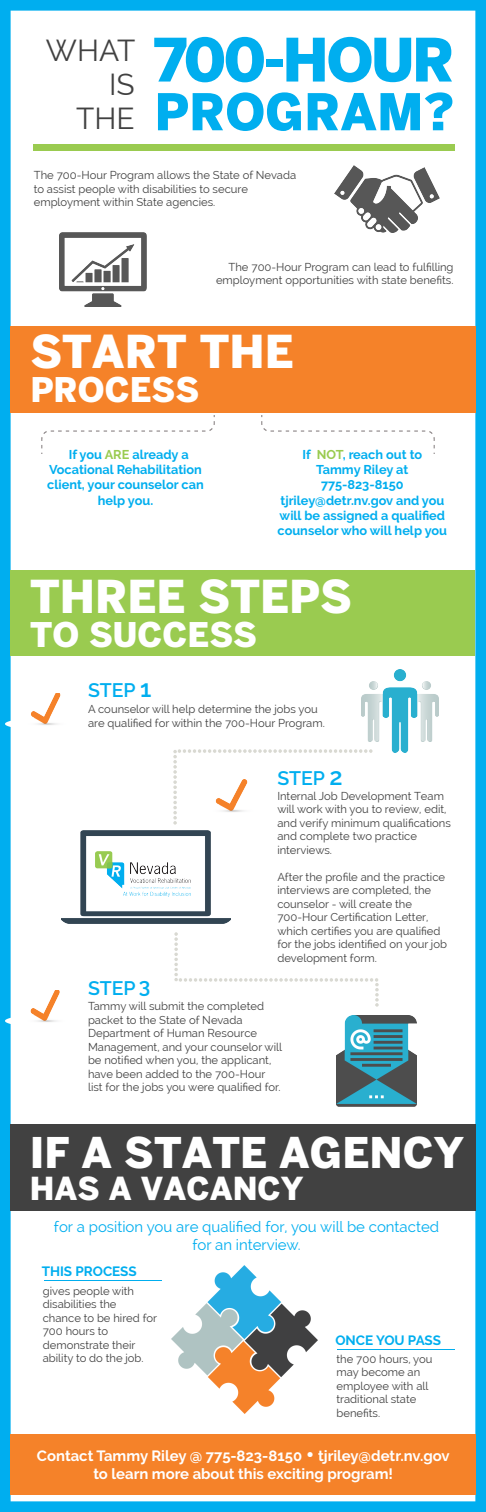
<style>
.page{position:relative;width:486px;height:1512px;background:#fff}
.page>*{position:absolute;margin:0;border:0;box-sizing:border-box;transform-origin:0 0}
.t1{font:900 59.25px "Benton Sans";letter-spacing:-.04em;color:#00aeef}
.t2{font:900 50.25px "Benton Sans";color:#00aeef}
.t3{font:900 45px "Benton Sans";color:#fff}
.t4{font:900 42px "Benton Sans";color:#fff}
.t5{font:900 33.75px "Benton Sans";color:#fff}
.t6{font:900 31.5px "Benton Sans";color:#fff}
.t7{font:29.78px "Raleway";color:#414141}
.t8{font:600 19.5px "Raleway";color:#00aeef}
.t9{font:15px/18px "Raleway";color:#00aeef;text-align:center}
.t10{font:700 14.85px/17.9px "Raleway";color:#fff;text-align:center}
.t11{font:700 13.5px "Raleway";color:#00aeef}
.t12{font:700 12.75px/15.3px "Raleway";color:#00aeef;text-align:center}
.t13{font:11.25px/13.5px "Raleway";color:#414141}
.s1{font-family:"Raleway";font-weight:400;font-size:29.78px;color:#414141}
.s2{color:#9acb50}
.s3{font-size:24px}
.s4{font-size:21px}
.s5{font-size:24.15px}
</style>
<div class="page">
<img style="left:0;top:0;width:486px;height:1512px">
<div style="left:34px;top:145px;width:421px;height:6px;background:#9acb50"></div>
<div style="left:11px;top:1434px;width:464px;height:61px;background:#f58229"></div>
<hr style="left:44px;top:1280px;width:117px;height:1px;background:#00aeef">
<hr style="left:338px;top:1349px;width:117px;height:1px;background:#00aeef">
<img style="left:334px;top:166px;width:106px;height:67px">
<img style="left:59px;top:233px;width:87px;height:74px">
<div style="left:11px;top:327px;width:464px;height:85px;background:#f58229"></div>
<img style="left:42px;top:415px;width:172px;height:39px">
<img style="left:262px;top:415px;width:172px;height:39px">
<div style="left:11px;top:570px;width:464px;height:86px;background:#9acb50"></div>
<img style="left:5px;top:693px;width:83px;height:37px">
<img style="left:362px;top:670px;width:76px;height:83px">
<img style="left:174px;top:750px;width:199px;height:75px">
<img style="left:188px;top:779px;width:89px;height:37px">
<img style="left:61px;top:830px;width:170px;height:93px">
<img style="left:95px;top:851px;width:96px;height:46px">
<img style="left:5px;top:990px;width:83px;height:37px">
<img style="left:174px;top:933px;width:204px;height:74px">
<img style="left:337px;top:1016px;width:79px;height:90px">
<div style="left:10px;top:1125px;width:465px;height:86px;background:#414141"></div>
<img style="left:169px;top:1264px;width:151px;height:151px">
<h1 class="t1" style="left:109px;top:24px;width:347px"><sub>IS</sub> 700-HOUR</h1>
<h1 class="t2" style="left:76px;top:82px;width:380px"><span class="s1">THE</span> PROGRAM?</h1>
<h1 class="t7" style="left:46px;top:33px;width:91px">WHAT</h1>
<p class="t13" style="left:34px;top:169px;width:264px">The 700-Hour Program allows the State of Nevada to assist people with disabilities to secure employment within State agencies.</p>
<p class="t13" style="left:216px;top:260px;width:239px;text-align:right">The 700-Hour Program can lead to fulfilling employment opportunities with state benefits.</p>
<h1 class="t3" style="left:30px;top:325px;width:265px">START THE</h1>
<h1 class="t5" style="left:30px;top:370px;width:171px">PROCESS</h1>
<p class="t12" style="left:47px;top:447px;width:158px">If you <span class="s2">ARE</span> already a<br>Vocational Rehabilitation client, your counselor can help you.</p>
<p class="t12" style="left:278px;top:447px;width:171px">If <span class="s2">NOT</span>, reach out to<br>Tammy Riley at<br>775-823-8150 tjriley@detr.nv.gov and you will be assigned a qualified counselor who will help you</p>
<h1 class="t3" style="left:30px;top:570px;width:323px">THREE STEPS</h1>
<h1 class="t5" style="left:30px;top:615px;width:228px">TO SUCCESS</h1>
<h2 class="t8" style="left:88px;top:679px;width:65px">STEP <span class="s3">1</span></h2>
<p class="t13" style="left:88px;top:703px;width:238px">A counselor will help determine the jobs you are qualified for within the 700-Hour Program.</p>
<h2 class="t8" style="left:277px;top:767px;width:67px">STEP <span class="s3">2</span></h2>
<p class="t13" style="left:277px;top:789px;width:175px">Internal Job Development Team will work with you to review, edit, and verify minimum qualifications and complete two practice interviews.</p>
<p class="t13" style="left:277px;top:870px;width:171px">After the profile and the practice interviews are completed, the counselor - will create the<br>700-Hour Certification Letter, which certifies you are qualified for the jobs identified on your job development form.</p>
<h2 class="t8" style="left:88px;top:977px;width:64px">STEP <span class="s4">3</span></h2>
<p class="t13" style="left:88px;top:1000px;width:196px">Tammy will submit the completed packet to the State of Nevada Department of Human Resource Management, and your counselor will be notified when you, the applicant, have been added to the 700-Hour list for the jobs you were qualified for.</p>
<h1 class="t4" style="left:30px;top:1128px;width:436px">IF A STATE AGENCY</h1>
<h1 class="t6" style="left:30px;top:1169px;width:275px">HAS A VACANCY</h1>
<p class="t9" style="left:54px;top:1218px;width:387px">for a position you are qualified for, you will be contacted for an interview.</p>
<p class="t11" style="left:42px;top:1264px;width:97px">THIS PROCESS</p>
<p class="t13" style="left:43px;top:1284px;width:116px">gives people with disabilities the chance to be hired for<br>700 hours to demonstrate their ability to do the job.</p>
<p class="t11" style="left:335px;top:1332px;width:107px">ONCE YOU PASS</p>
<p class="t13" style="left:337px;top:1352px;width:98px">the 700 hours, you may become an employee with all traditional state benefits.</p>
<p class="t10" style="left:37px;top:1447px;width:414px">Contact Tammy Riley @ 775-823-8150 <span class="s5">•</span> tjriley@detr.nv.gov to learn more about this exciting program!</p>
</div>
